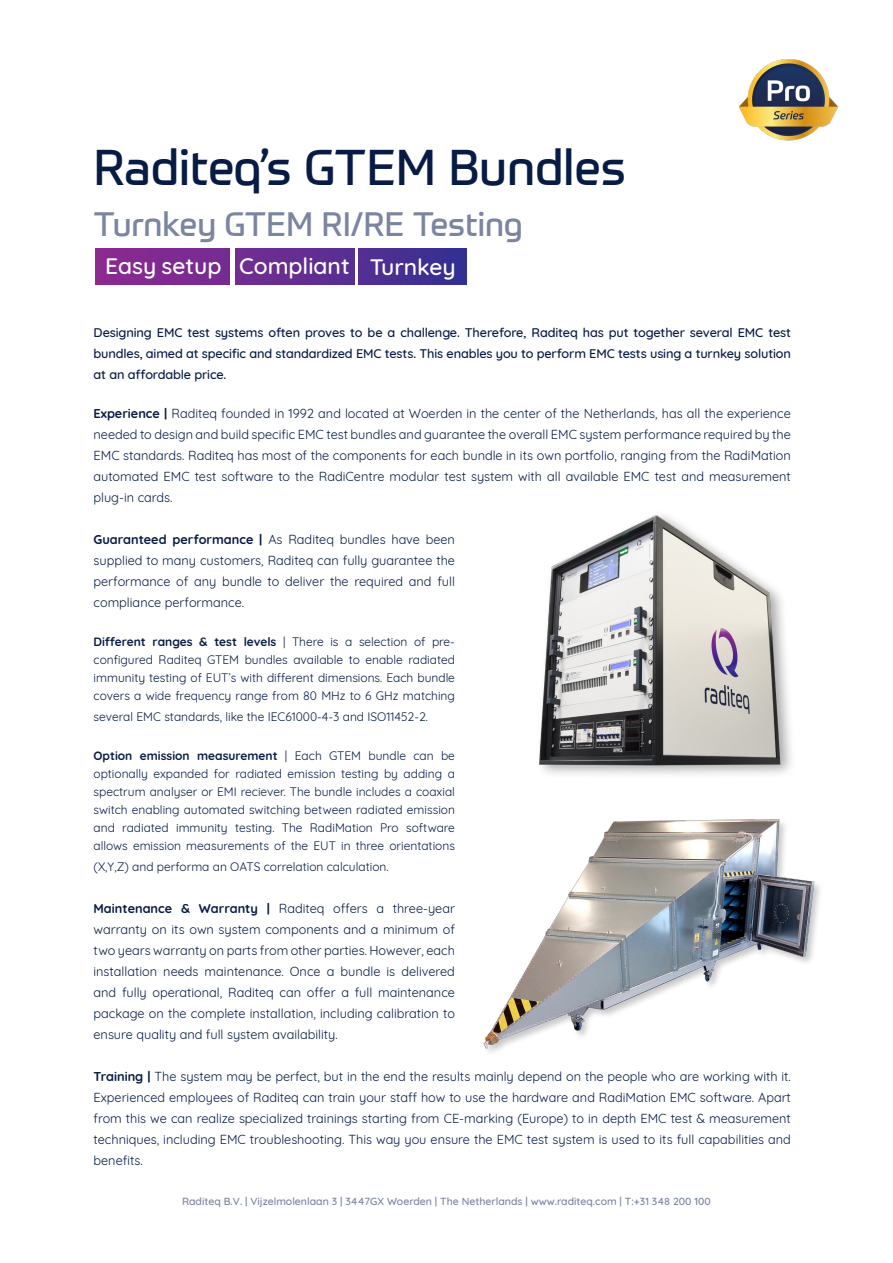
<style>
.page{position:relative;width:893px;height:1263px;background:#fff}
.page>*{position:absolute;margin:0;border:0;box-sizing:border-box;transform-origin:0 0}
.Binnen__Titel{font:48.9px "Prometo";color:#071b44}
.Binnen__Subtitel{font:33px "Prometo";color:#7b84a0}
.Voorblad__in_Gradient{font:500 22.8px "Quicksand";color:#fff}
.t1{font:12.75px/21px "Quicksand";color:#071b44;text-align:justify}
.Binnen__Introductie{font:500 12.75px/21px "Quicksand";letter-spacing:-.01em;color:#071b44;text-align:justify}
.t2{font:12px/18px "Quicksand";color:#071b44;text-align:justify}
.t3{font:500 10.5px "Quicksand";color:#7b84a0}
.s1{font-weight:700}
</style>
<div class="page">
<img style="left:739px;top:59px;width:99px;height:82px">
<div style="left:96px;top:248px;width:133px;height:36px;background:#802a91"></div>
<div style="left:235px;top:248px;width:119px;height:36px;background:linear-gradient(to right,#732d91,#572e91)"></div>
<div style="left:359px;top:248px;width:108px;height:36px;background:linear-gradient(to right,#562f92,#313092)"></div>
<img style="left:539px;top:515px;width:253px;height:260px">
<img style="left:483px;top:819px;width:337px;height:234px">
<p class="Binnen__Titel" style="left:94px;top:138px;width:534px">Raditeq’s GTEM Bundles</p>
<p class="Binnen__Subtitel" style="left:94px;top:204px;width:431px">Turnkey GTEM RI/RE Testing</p>
<p class="Voorblad__in_Gradient" style="left:105px;top:248px;width:118px">Easy setup</p>
<p class="Voorblad__in_Gradient" style="left:239px;top:248px;width:112px">Compliant</p>
<p class="Voorblad__in_Gradient" style="left:370px;top:248px;width:87px">Turnkey</p>
<p class="Binnen__Introductie" style="left:94px;top:321px;width:699px">Designing EMC test systems often proves to be a challenge. Therefore, Raditeq has put together several EMC test bundles, aimed at specific and standardized EMC tests. This enables you to perform EMC tests using a turnkey solution at an affordable price.</p>
<p class="t1" style="left:94px;top:401px;width:699px"><span class="s1">Experience |</span> Raditeq founded in 1992 and located at Woerden in the center of the Netherlands, has all the experience needed to design and build specific EMC test bundles and guarantee the overall EMC system performance required by the EMC standards. Raditeq has most of the components for each bundle in its own portfolio, ranging from the RadiMation automated EMC test software to the RadiCentre modular test system with all available EMC test and measurement plug-in cards.</p>
<p class="t1" style="left:94px;top:527px;width:363px"><span class="s1">Guaranteed performance |</span> As Raditeq bundles have been supplied to many customers, Raditeq can fully guarantee the performance of any bundle to deliver the required and full compliance performance.</p>
<p class="t2" style="left:94px;top:631px;width:363px"><span class="s1">Different ranges &amp; test levels</span> | There is a selection of pre&shy;configured Raditeq GTEM bundles available to enable radiated immunity testing of EUT’s with different dimensions. Each bundle covers a wide frequency range from 80 MHz to 6 GHz matching</p>
<p class="t2" style="left:94px;top:706px;width:336px">several EMC standards, like the IEC61000-4-3 and ISO11452-2.</p>
<p class="t2" style="left:94px;top:745px;width:363px"><span class="s1">Option emission measurement</span> | Each GTEM bundle can be optionally expanded for radiated emission testing by adding a spectrum analyser or EMI reciever. The bundle includes a coaxial switch enabling automated switching between radiated emission and radiated immunity testing. The RadiMation Pro software allows emission measurements of the EUT in three orientations</p>
<p class="t2" style="left:94px;top:856px;width:297px">(X,Y,Z) and performa an OATS correlation calculation.</p>
<p class="t1" style="left:94px;top:896px;width:363px"><span class="s1">Maintenance &amp; Warranty |</span> Raditeq offers a three-year warranty on its own system components and a minimum of two years warranty on parts from other parties. However, each installation needs maintenance. Once a bundle is delivered and fully operational, Raditeq can offer a full maintenance package on the complete installation, including calibration to ensure quality and full system availability.</p>
<p class="t1" style="left:94px;top:1064px;width:699px"><span class="s1">Training |</span> The system may be perfect, but in the end the results mainly depend on the people who are working with it.<br>Experienced employees of Raditeq can train your staff how to use the hardware and RadiMation EMC software. Apart from this we can realize specialized trainings starting from CE-marking (Europe) to in depth EMC test &amp; measurement techniques, including EMC troubleshooting. This way you ensure the EMC test system is used to its full capabilities and benefits.</p>
<p class="t3" style="left:182px;top:1193px;width:530px">Raditeq B.V. | Vijzelmolenlaan 3 | 3447GX Woerden | The Netherlands | www.raditeq.com | T:+31 348 200 100</p>
</div>
